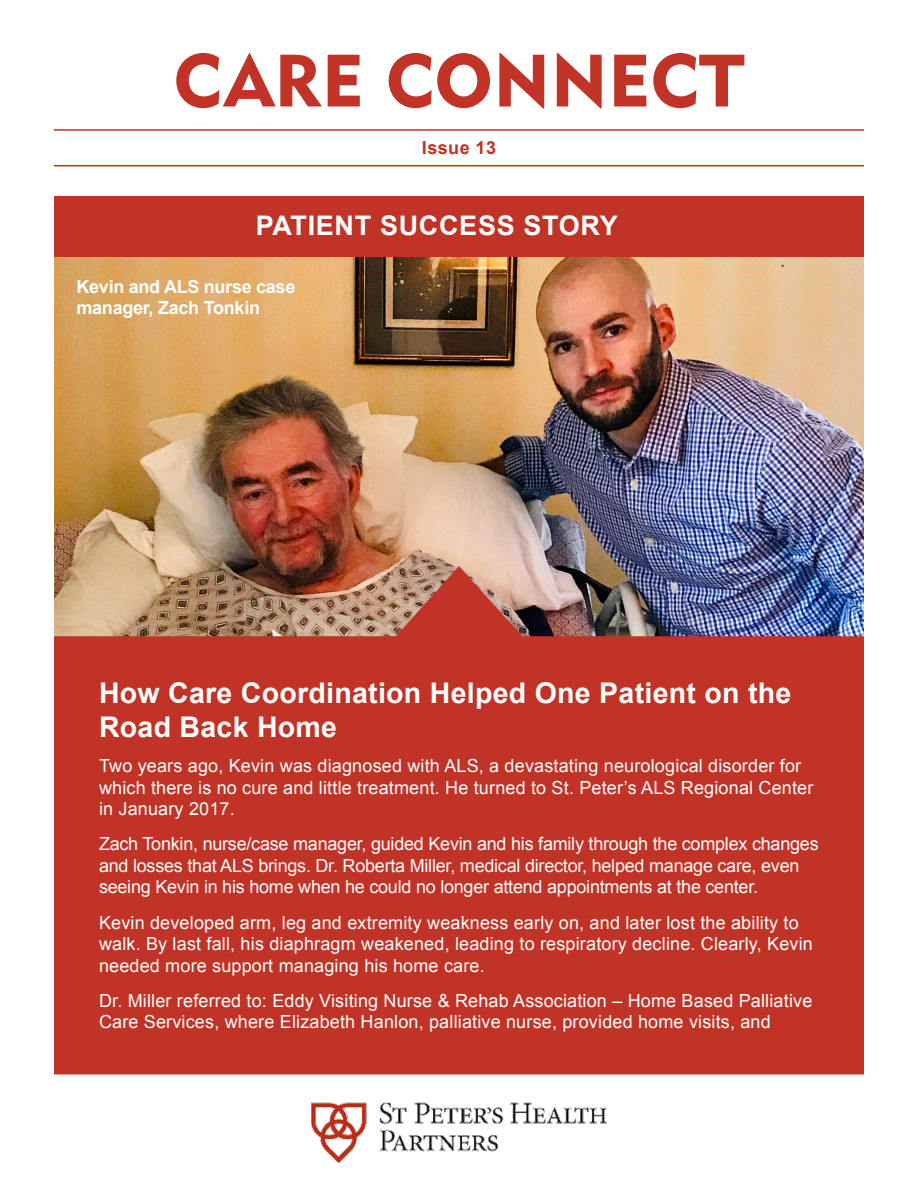
<style>
.page{position:relative;width:918px;height:1188px;background:#fff}
.page>*{position:absolute;margin:0;border:0;box-sizing:border-box;transform-origin:0 0}
.t1{font:73.05px "Geometric 415 BT Black A";letter-spacing:.01em;color:#c03326}
.t2{font:700 28.5px/34.2px "Arial";letter-spacing:.01em;color:#fff}
.t3{font:700 27px "Arial";letter-spacing:.025em;color:#fff}
.t4{font:18px/21.6px "Arial";letter-spacing:.01em;color:#fff}
.t5{font:18px/21.6px "Arial";letter-spacing:-.015em;color:#fff}
.t6{font:700 18px/21.6px "Arial";letter-spacing:-.015em;color:#fff}
.t7{font:700 18px "Arial";letter-spacing:.025em;color:#c03326}
</style>
<div class="page">
<img style="left:54px;top:257px;width:810px;height:309px">
<img style="left:312px;top:1102px;width:294px;height:61px">
<svg style="left:54px;top:566px;width:810px;height:508px;background:#b93c30"></svg>
<div style="left:54px;top:196px;width:810px;height:61px;background:#c03326"></div>
<hr style="left:54px;top:165px;width:810px;height:1px;background:#c03321">
<hr style="left:54px;top:129px;width:810px;height:2px;background:#c03321">
<h1 class="t1" style="left:174px;top:36px;width:572px">CARE CONNECT</h1>
<p class="t7" style="left:422px;top:136px;width:76px">Issue 13</p>
<h3 class="t3" style="left:256px;top:208px;width:364px">PATIENT SUCCESS STORY</h3>
<p class="t6" style="left:76px;top:276px;width:220px">Kevin and ALS nurse case manager, Zach Tonkin</p>
<h2 class="t2" style="left:99px;top:677px;width:694px">How Care Coordination Helped One Patient on the<br>Road Back Home</h2>
<p class="t4" style="left:99px;top:755px;width:716px">Two years ago, Kevin was diagnosed with ALS, a devastating neurological disorder for which there is no cure and little treatment. He turned to St. Peter’s ALS Regional Center in January 2017.</p>
<p class="t5" style="left:99px;top:833px;width:721px">Zach Tonkin, nurse/case manager, guided Kevin and his family through the complex changes and losses that ALS brings. Dr. Roberta Miller, medical director, helped manage care, even seeing Kevin in his home when he could no longer attend appointments at the center.</p>
<p class="t4" style="left:99px;top:912px;width:715px">Kevin developed arm, leg and extremity weakness early on, and later lost the ability to walk. By last fall, his diaphragm weakened, leading to respiratory decline. Clearly, Kevin needed more support managing his home care.</p>
<p class="t4" style="left:99px;top:990px;width:715px">Dr. Miller referred to: Eddy Visiting Nurse &amp; Rehab Association – Home Based Palliative<br>Care Services, where Elizabeth Hanlon, palliative nurse, provided home visits, and</p>
</div>
